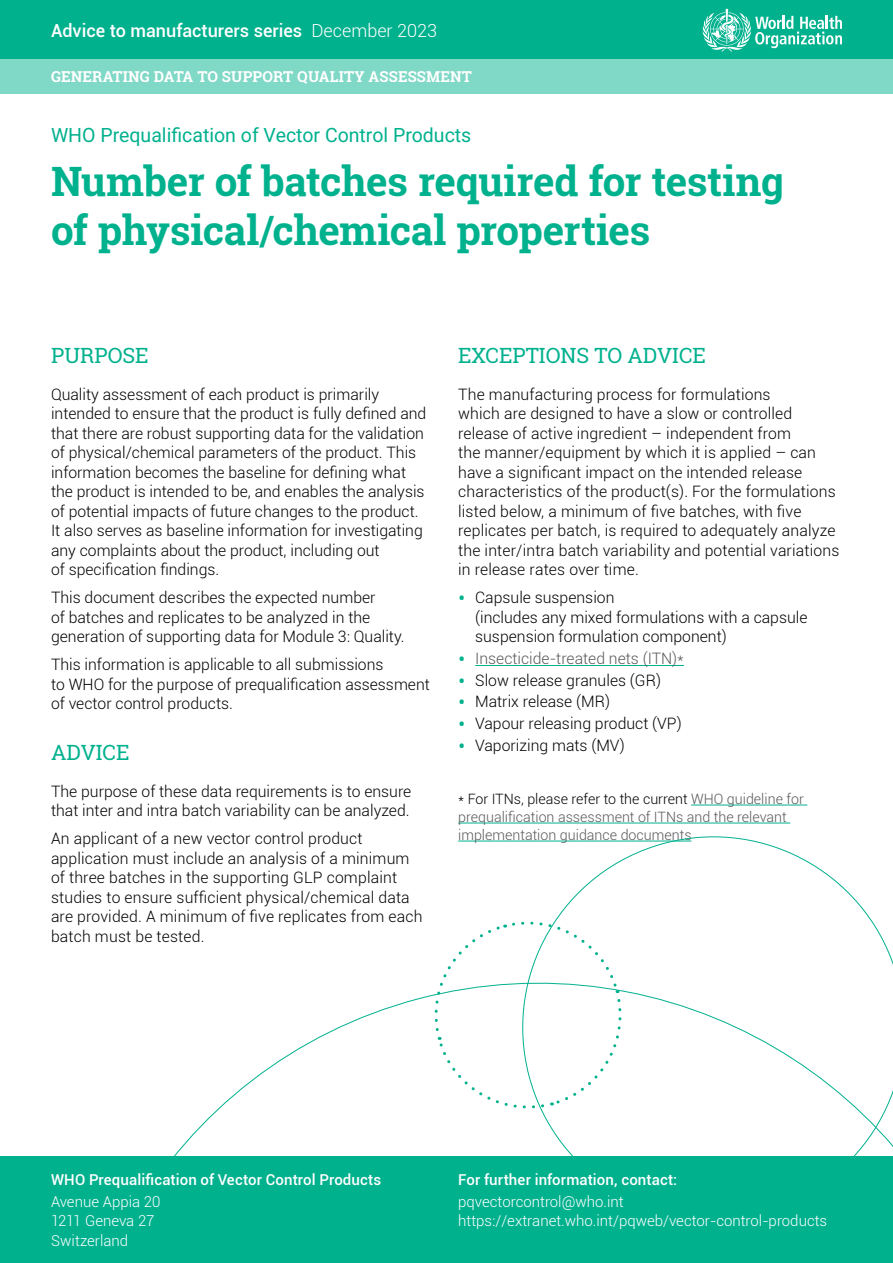
<style>
.page{position:relative;width:893px;height:1263px;background:#fff}
.page>*{position:absolute;margin:0;border:0;box-sizing:border-box;transform-origin:0 0}
.t1{font:700 40.5px/49.5px "Roboto Slab";letter-spacing:-.015em;color:#00b18e}
.t2{font:21px "Roboto Slab";color:#00b18e}
.t3{font:19.5px "Roboto";color:#00b18e}
.t4{font:500 18px "Roboto";color:#fff}
.t5{font:300 15.75px/19.5px "Roboto";color:#000}
.t6{font:300 15.75px "Roboto";color:#58595b}
.t7{font:300 15px/19.5px "Roboto";color:#fff}
.t8{font:500 15px "Roboto";letter-spacing:.01em;color:#fff}
.t9{font:700 15px "Roboto Slab";letter-spacing:.01em;color:#fff}
.t10{font:300 14.25px/18px "Roboto";color:#58595b}
.s1{font-weight:300}
.s2{font-size:22.5px;color:#00b18e}
.s3{color:#000}
</style>
<div class="page">
<hr style="left:475px;top:665px;width:209px;height:1px;background:#00b18e">
<hr style="left:691px;top:805px;width:116px;height:1px;background:#00b18e">
<hr style="left:458px;top:823px;width:332px;height:1px;background:#00b18e">
<hr style="left:458px;top:841px;width:233px;height:1px;background:#00b18e">
<svg style="left:501px;top:822px;width:378px;height:110px"></svg>
<svg style="left:18px;top:932px;width:875px;height:225px"></svg>
<svg style="left:430px;top:917px;width:196px;height:196px"></svg>
<div style="left:0;top:0;width:893px;height:60px;background:#00b18e"></div>
<svg style="left:702px;top:9px;width:140px;height:42px"></svg>
<div style="left:0;top:1157px;width:893px;height:106px;background:#00b18e"></div>
<div style="left:0;top:60px;width:893px;height:34px;background:#80d8c6"></div>
<p class="t4" style="left:51px;top:17px;width:387px">Advice to manufacturers series <span class="s1">December 2023</span></p>
<p class="t9" style="left:51px;top:67px;width:423px">GENERATING DATA TO SUPPORT QUALITY ASSESSMENT</p>
<p class="t3" style="left:51px;top:122px;width:422px">WHO Prequalification of Vector Control Products</p>
<h1 class="t1" style="left:51px;top:156px;width:734px">Number of batches required for testing of physical/chemical properties</h1>
<h2 class="t2" style="left:51px;top:341px;width:99px">PURPOSE</h2>
<p class="t5" style="left:51px;top:384px;width:377px">Quality assessment of each product is primarily intended to ensure that the product is fully defined and that there are robust supporting data for the validation of physical/chemical parameters of the product. This information becomes the baseline for defining what the product is intended to be, and enables the analysis of potential impacts of future changes to the product.<br>It also serves as baseline information for investigating any complaints about the product, including out<br>of specification findings.</p>
<p class="t5" style="left:51px;top:587px;width:355px">This document describes the expected number<br>of batches and replicates to be analyzed in the generation of supporting data for Module 3: Quality.</p>
<p class="t5" style="left:51px;top:654px;width:380px">This information is applicable to all submissions<br>to WHO for the purpose of prequalification assessment of vector control products.</p>
<h2 class="t2" style="left:51px;top:738px;width:80px">ADVICE</h2>
<p class="t5" style="left:51px;top:781px;width:362px">The purpose of these data requirements is to ensure that inter and intra batch variability can be analyzed.</p>
<p class="t5" style="left:51px;top:828px;width:373px">An applicant of a new vector control product application must include an analysis of a minimum of three batches in the supporting GLP complaint studies to ensure sufficient physical/chemical data are provided. A minimum of five replicates from each batch must be tested.</p>
<h2 class="t2" style="left:458px;top:341px;width:249px">EXCEPTIONS TO ADVICE</h2>
<p class="t5" style="left:458px;top:384px;width:383px">The manufacturing process for formulations<br>which are designed to have a slow or controlled release of active ingredient – independent from<br>the manner/equipment by which it is applied – can have a significant impact on the intended release characteristics of the product(s). For the formulations listed below, a minimum of five batches, with five replicates per batch, is required to adequately analyze the inter/intra batch variability and potential variations in release rates over time.</p>
<p class="t5" style="left:475px;top:587px;width:334px;text-indent:-17px"><span class="s2">•</span> Capsule suspension<br>(includes any mixed formulations with a capsule suspension formulation component)</p>
<p class="t6" style="left:458px;top:647px;width:227px"><span class="s2">•</span> Insecticide-treated nets (ITN)*</p>
<p class="t5" style="left:458px;top:670px;width:204px"><span class="s2">•</span> Slow release granules (GR)</p>
<p class="t5" style="left:458px;top:691px;width:153px"><span class="s2">•</span> Matrix release (MR)</p>
<p class="t5" style="left:458px;top:713px;width:225px"><span class="s2">•</span> Vapour releasing product (VP)</p>
<p class="t5" style="left:458px;top:735px;width:168px"><span class="s2">•</span> Vaporizing mats (MV)</p>
<p class="t10" style="left:458px;top:789px;width:347px"><span class="s3">* For ITNs, please refer to the current</span> WHO guideline for prequalification assessment of ITNs and the relevant implementation guidance documents</p>
<p class="t8" style="left:51px;top:1169px;width:332px">WHO Prequalification of Vector Control Products</p>
<p class="t7" style="left:51px;top:1191px;width:111px">Avenue Appia 20<br>1211 Geneva 27<br>Switzerland</p>
<p class="t8" style="left:458px;top:1169px;width:221px">For further information, contact:</p>
<p class="t7" style="left:458px;top:1191px;width:370px">pqvectorcontrol@who.int https://extranet.who.int/pqweb/vector-control-products</p>
</div>
